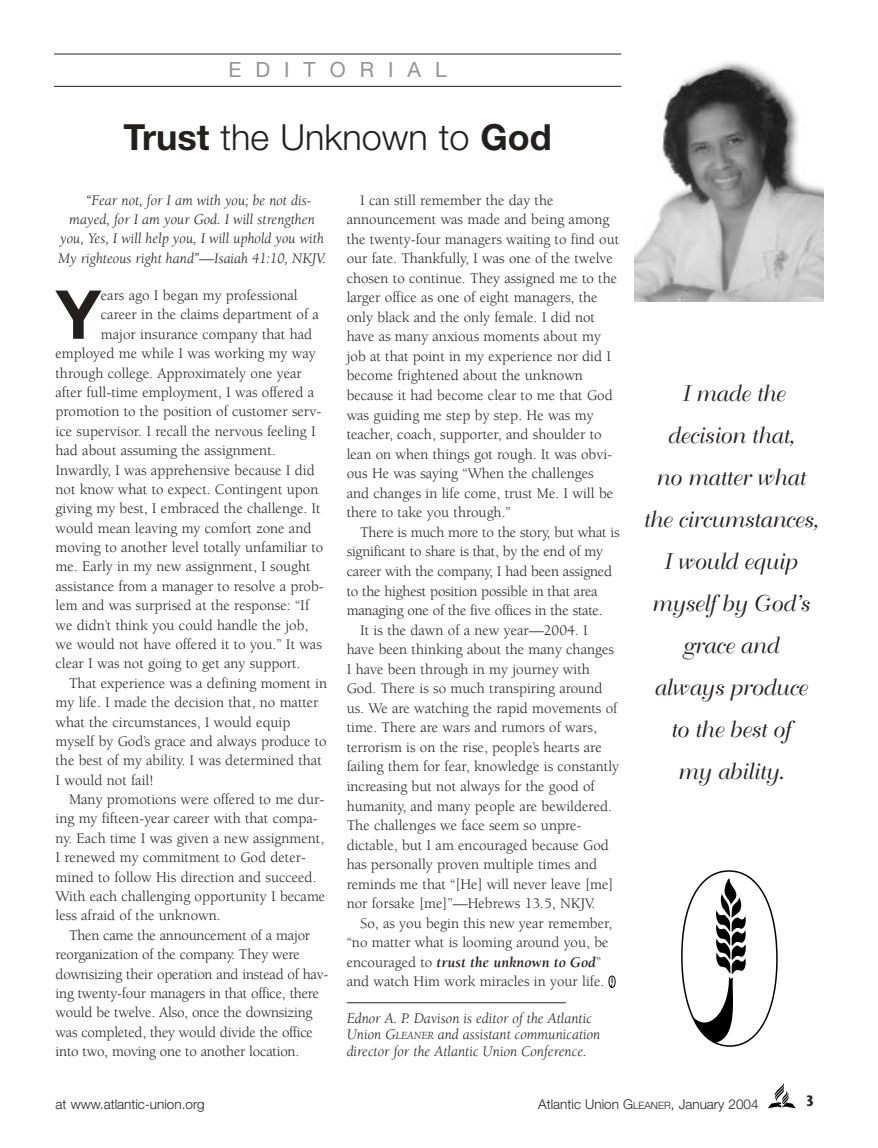
<style>
.page{position:relative;width:878px;height:1148px;background:#fff}
.page>*{position:absolute;margin:0;border:0;box-sizing:border-box;transform-origin:0 0}
.t1{font:700 67.5px "Helvetica Neue";color:#231f1f}
.t2{font:300 36px "Helvetica Neue";color:#231f1f}
.t3{font:22.5px/42px "Bellevue";color:#231f1f;text-align:center}
.t4{font:21px "Helvetica Neue";letter-spacing:.665em;color:#939497}
.t5{font:15px/19.5px "Berkeley";color:#231f1f}
.t6{font:italic 15px/16.6px "Berkeley";color:#231f1f}
.t7{font:italic 700 15px "Berkeley";color:#231f1f}
.t8{font:700 15px "Stone Sans";color:#231f1f;scale:.8 1}
.t9{font:300 13.5px "Helvetica Neue";color:#231f1f}
.s1{font-weight:700}
.s2{font-weight:400;font-style:normal}
.s3{font-size:11.25px}
.s4{font-size:10.2px}
</style>
<div class="page">
<hr style="left:54px;top:54px;width:567px;height:1px;background:#231f1f">
<svg style="left:768px;top:1083px;width:27px;height:25px"></svg>
<div style="left:680px;top:870px;width:98px;height:177px;border:2px solid #000;border-radius:50%"></div>
<svg style="left:692px;top:875px;width:54px;height:168px"></svg>
<img style="left:634px;top:62px;width:190px;height:239px">
<hr style="left:346px;top:1002px;width:220px;height:1px;background:#231f1f">
<div style="left:608px;top:976px;width:7px;height:11px;border:1px solid #000;border-radius:50%"></div>
<svg style="left:609px;top:976px;width:4px;height:11px"></svg>
<hr style="left:54px;top:86px;width:567px;height:1px;background:#231f1f">
<h3 class="t4" style="left:228px;top:62px;width:220px">EDITORIAL</h3>
<h2 class="t2" style="left:124px;top:124px;width:429px"><span class="s1">Trust</span> the Unknown to <span class="s1">God</span></h2>
<p class="t6" style="left:86px;top:193px;width:227px">“Fear not, for I am with you; be not dis-</p>
<p class="t6" style="left:69px;top:212px;width:247px">mayed, for I am your God. I will strengthen</p>
<p class="t6" style="left:60px;top:232px;width:265px">you, Yes, I will help you, I will uphold you with</p>
<p class="t6" style="left:58px;top:251px;width:269px">My righteous right hand”—Isaiah 41:10, NKJV.</p>
<h1 class="t1" style="left:56px;top:290px;width:47px">Y</h1>
<p class="t5" style="left:101px;top:287px;width:198px">ears ago I began my professional</p>
<p class="t5" style="left:101px;top:306px;width:219px">career in the claims department of a</p>
<p class="t5" style="left:101px;top:326px;width:213px">major insurance company that had</p>
<p class="t5" style="left:56px;top:345px;width:262px">employed me while I was working my way</p>
<p class="t5" style="left:56px;top:364px;width:248px">through college. Approximately one year</p>
<p class="t5" style="left:56px;top:384px;width:260px">after full-time employment, I was offered a</p>
<p class="t5" style="left:56px;top:403px;width:267px">promotion to the position of customer serv-</p>
<p class="t5" style="left:56px;top:422px;width:262px">ice supervisor. I recall the nervous feeling I</p>
<p class="t5" style="left:56px;top:442px;width:222px">had about assuming the assignment.</p>
<p class="t5" style="left:56px;top:461px;width:261px">Inwardly, I was apprehensive because I did</p>
<p class="t5" style="left:56px;top:481px;width:264px">not know what to expect. Contingent upon</p>
<p class="t5" style="left:56px;top:500px;width:267px">giving my best, I embraced the challenge. It</p>
<p class="t5" style="left:56px;top:519px;width:257px">would mean leaving my comfort zone and</p>
<p class="t5" style="left:56px;top:539px;width:269px">moving to another level totally unfamiliar to</p>
<p class="t5" style="left:56px;top:558px;width:257px">me. Early in my new assignment, I sought</p>
<p class="t5" style="left:56px;top:577px;width:270px">assistance from a manager to resolve a prob-</p>
<p class="t5" style="left:56px;top:597px;width:255px">lem and was surprised at the response: “If</p>
<p class="t5" style="left:56px;top:616px;width:254px">we didn’t think you could handle the job,</p>
<p class="t5" style="left:56px;top:636px;width:268px">we would not have offered it to you.” It was</p>
<p class="t5" style="left:56px;top:655px;width:246px">clear I was not going to get any support.</p>
<p class="t5" style="left:69px;top:674px;width:260px">That experience was a defining moment in</p>
<p class="t5" style="left:56px;top:694px;width:264px">my life. I made the decision that, no matter</p>
<p class="t5" style="left:56px;top:713px;width:236px">what the circumstances, I would equip</p>
<p class="t5" style="left:56px;top:732px;width:272px">myself by God’s grace and always produce to</p>
<p class="t5" style="left:56px;top:752px;width:268px">the best of my ability. I was determined that</p>
<p class="t5" style="left:56px;top:771px;width:100px">I would not fail!</p>
<p class="t5" style="left:69px;top:791px;width:257px">Many promotions were offered to me dur-</p>
<p class="t5" style="left:56px;top:810px;width:264px">ing my fifteen-year career with that compa-</p>
<p class="t5" style="left:56px;top:829px;width:270px">ny. Each time I was given a new assignment,</p>
<p class="t5" style="left:56px;top:849px;width:252px">I renewed my commitment to God deter-</p>
<p class="t5" style="left:56px;top:868px;width:262px">mined to follow His direction and succeed.</p>
<p class="t5" style="left:56px;top:888px;width:271px">With each challenging opportunity I became</p>
<p class="t5" style="left:56px;top:907px;width:167px">less afraid of the unknown.</p>
<p class="t5" style="left:69px;top:926px;width:243px">Then came the announcement of a major</p>
<p class="t5" style="left:56px;top:946px;width:246px">reorganization of the company. They were</p>
<p class="t5" style="left:56px;top:965px;width:274px">downsizing their operation and instead of hav-</p>
<p class="t5" style="left:56px;top:984px;width:265px">ing twenty-four managers in that office, there</p>
<p class="t5" style="left:56px;top:1004px;width:258px">would be twelve. Also, once the downsizing</p>
<p class="t5" style="left:56px;top:1023px;width:259px">was completed, they would divide the office</p>
<p class="t5" style="left:56px;top:1043px;width:245px">into two, moving one to another location.</p>
<p class="t5" style="left:346px;top:191px;width:274px;text-indent:14px">I can still remember the day the announcement was made and being among the twenty-four managers waiting to find out our fate. Thankfully, I was one of the twelve chosen to continue. They assigned me to the larger office as one of eight managers, the only black and the only female. I did not have as many anxious moments about my job at that point in my experience nor did I become frightened about the unknown because it had become clear to me that God was guiding me step by step. He was my teacher, coach, supporter, and shoulder to lean on when things got rough. It was obvi&shy;ous He was saying “When the challenges and changes in life come, trust Me. I will be there to take you through.”</p>
<p class="t5" style="left:360px;top:524px;width:261px">There is much more to the story, but what is</p>
<p class="t5" style="left:346px;top:543px;width:258px">significant to share is that, by the end of my</p>
<p class="t5" style="left:346px;top:563px;width:267px">career with the company, I had been assigned</p>
<p class="t5" style="left:346px;top:582px;width:252px">to the highest position possible in that area</p>
<p class="t5" style="left:346px;top:602px;width:257px">managing one of the five offices in the state.</p>
<p class="t5" style="left:360px;top:621px;width:229px">It is the dawn of a new year—2004. I</p>
<p class="t5" style="left:346px;top:641px;width:269px">have been thinking about the many changes</p>
<p class="t5" style="left:346px;top:660px;width:245px">I have been through in my journey with</p>
<p class="t5" style="left:346px;top:680px;width:257px">God. There is so much transpiring around</p>
<p class="t5" style="left:346px;top:699px;width:272px">us. We are watching the rapid movements of</p>
<p class="t5" style="left:346px;top:719px;width:252px">time. There are wars and rumors of wars,</p>
<p class="t5" style="left:346px;top:738px;width:256px">terrorism is on the rise, people’s hearts are</p>
<p class="t5" style="left:346px;top:758px;width:274px">failing them for fear, knowledge is constantly</p>
<p class="t5" style="left:346px;top:778px;width:249px">increasing but not always for the good of</p>
<p class="t5" style="left:346px;top:797px;width:267px">humanity, and many people are bewildered.</p>
<p class="t5" style="left:346px;top:817px;width:236px">The challenges we face seem so unpre-</p>
<p class="t5" style="left:346px;top:836px;width:264px">dictable, but I am encouraged because God</p>
<p class="t5" style="left:346px;top:856px;width:252px">has personally proven multiple times and</p>
<p class="t5" style="left:346px;top:875px;width:268px">reminds me that “[He] will never leave [me]</p>
<p class="t5" style="left:346px;top:895px;width:250px">nor forsake [me]”—Hebrews 13.5, NKJV.</p>
<p class="t5" style="left:360px;top:914px;width:254px">So, as you begin this new year remember,</p>
<p class="t5" style="left:346px;top:934px;width:263px">“no matter what is looming around you, be</p>
<p class="t7" style="left:346px;top:956px;width:256px"><span class="s2">encouraged to</span> trust the unknown to God<span class="s2">”</span></p>
<p class="t5" style="left:346px;top:973px;width:259px">and watch Him work miracles in your life.</p>
<p class="t6" style="left:346px;top:1011px;width:255px">Ednor A. P. Davison is editor of the Atlantic<br>Union G<span class="s3">LEANER</span> and assistant communication director for the Atlantic Union Conference.</p>
<h3 class="t3" style="left:642px;top:374px;width:176px">I made the decision that,<br>no matter what the circumstances,<br>I would equip myself by God’s grace and<br>always produce to the best of<br>my ability.</h3>
<p class="t9" style="left:56px;top:1099px;width:151px">at www.atlantic-union.org</p>
<p class="t9" style="left:538px;top:1099px;width:222px">Atlantic Union G<span class="s4">LEANER</span>, January 2004</p>
<p class="t8" style="left:806px;top:1094px;width:11px">3</p>
</div>
